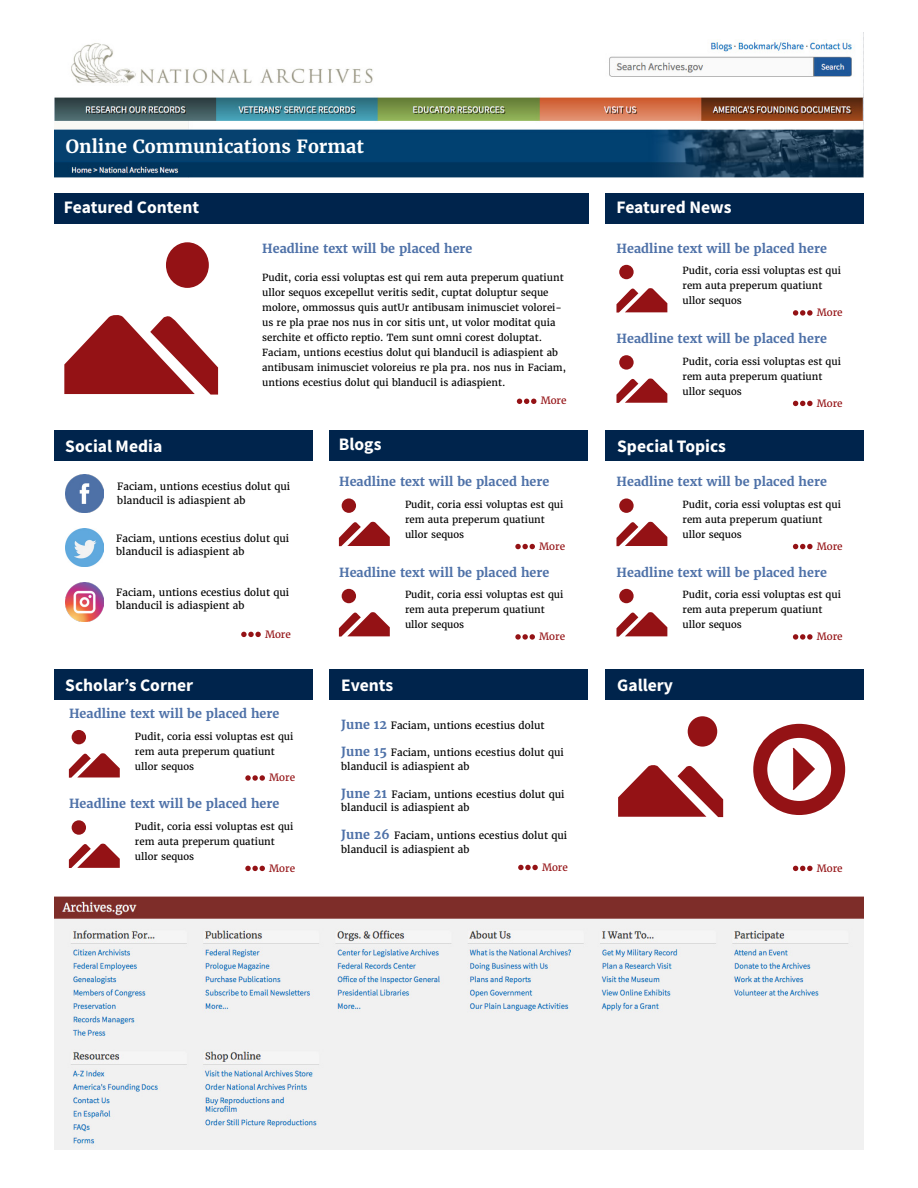
<style>
.page{position:relative;width:918px;height:1188px;background:#fff}
.page>*{position:absolute;margin:0;border:0;box-sizing:border-box;transform-origin:0 0}
.t1{font:700 18.15px "Merriweather";color:#fff}
.t2{font:700 17.55px "Source Sans Pro";color:#fff}
.t3{font:700 12.6px "Merriweather";color:#4e71a8}
.t4{font:10.05px/13.8px "Merriweather";color:#000}
.t5{font:10.05px "Merriweather";color:#941215}
.t6{font:9.75px/15px "Merriweather";color:#000}
.s1{font-weight:700;font-size:12.6px;color:#4e71a8}
</style>
<div class="page">
<div style="left:54px;top:193px;width:534px;height:30px;background:#00244c"></div>
<div style="left:606px;top:193px;width:258px;height:30px;background:#00244c"></div>
<img style="left:54px;top:32px;width:810px;height:145px">
<div style="left:56px;top:130px;width:242px;height:31px;background:#06416f"></div>
<svg style="left:616px;top:288px;width:51px;height:25px"></svg>
<div style="left:619px;top:265px;width:15px;height:14px;background:#941215;border-radius:50%"></div>
<svg style="left:616px;top:521px;width:51px;height:25px"></svg>
<div style="left:619px;top:498px;width:15px;height:15px;background:#941215;border-radius:50%"></div>
<svg style="left:339px;top:521px;width:51px;height:25px"></svg>
<div style="left:342px;top:498px;width:14px;height:15px;background:#941215;border-radius:50%"></div>
<svg style="left:69px;top:753px;width:51px;height:25px"></svg>
<div style="left:72px;top:730px;width:14px;height:14px;background:#941215;border-radius:50%"></div>
<svg style="left:616px;top:378px;width:51px;height:25px"></svg>
<div style="left:619px;top:355px;width:15px;height:15px;background:#941215;border-radius:50%"></div>
<svg style="left:616px;top:612px;width:51px;height:25px"></svg>
<div style="left:619px;top:589px;width:15px;height:14px;background:#941215;border-radius:50%"></div>
<svg style="left:339px;top:612px;width:51px;height:25px"></svg>
<div style="left:342px;top:589px;width:14px;height:14px;background:#941215;border-radius:50%"></div>
<svg style="left:69px;top:843px;width:51px;height:25px"></svg>
<div style="left:72px;top:820px;width:14px;height:15px;background:#941215;border-radius:50%"></div>
<img style="left:54px;top:896px;width:810px;height:254px">
<svg style="left:64px;top:315px;width:154px;height:80px"></svg>
<div style="left:166px;top:242px;width:43px;height:46px;background:#941215;border-radius:50%"></div>
<div style="left:54px;top:430px;width:258px;height:31px;background:#00244c"></div>
<div style="left:54px;top:669px;width:258px;height:31px;background:#00244c"></div>
<div style="left:330px;top:430px;width:258px;height:31px;background:#00244c"></div>
<div style="left:330px;top:669px;width:258px;height:31px;background:#00244c"></div>
<div style="left:606px;top:430px;width:258px;height:31px;background:#00244c"></div>
<div style="left:606px;top:669px;width:258px;height:31px;background:#00244c"></div>
<img style="left:65px;top:474px;width:39px;height:39px">
<img style="left:65px;top:528px;width:39px;height:39px">
<img style="left:65px;top:583px;width:39px;height:38px">
<svg style="left:241px;top:632px;width:20px;height:5px"></svg>
<svg style="left:515px;top:634px;width:20px;height:6px"></svg>
<svg style="left:793px;top:634px;width:20px;height:6px"></svg>
<svg style="left:515px;top:544px;width:20px;height:5px"></svg>
<svg style="left:793px;top:544px;width:20px;height:5px"></svg>
<svg style="left:618px;top:765px;width:105px;height:52px"></svg>
<div style="left:688px;top:716px;width:29px;height:31px;background:#941215;border-radius:50%"></div>
<div style="left:753px;top:724px;width:92px;height:91px;border:14px solid #941215;border-radius:50%"></div>
<svg style="left:792px;top:747px;width:23px;height:43px"></svg>
<svg style="left:518px;top:865px;width:20px;height:5px"></svg>
<svg style="left:793px;top:866px;width:20px;height:5px"></svg>
<svg style="left:245px;top:866px;width:20px;height:5px"></svg>
<svg style="left:245px;top:775px;width:20px;height:6px"></svg>
<svg style="left:793px;top:401px;width:20px;height:5px"></svg>
<svg style="left:517px;top:399px;width:19px;height:5px"></svg>
<svg style="left:793px;top:310px;width:20px;height:6px"></svg>
<p class="t1" style="left:66px;top:135px;width:300px">Online Communications Format</p>
<p class="t2" style="left:64px;top:196px;width:137px">Featured Content</p>
<p class="t2" style="left:616px;top:196px;width:116px">Featured News</p>
<p class="t2" style="left:65px;top:434px;width:98px">Social Media</p>
<p class="t3" style="left:617px;top:240px;width:212px">Headline text will be placed here</p>
<p class="t3" style="left:262px;top:240px;width:212px">Headline text will be placed here</p>
<p class="t6" style="left:262px;top:270px;width:305px">Pudit, coria essi voluptas est qui rem auta preperum quatiunt ullor sequos excepellut veritis sedit, cuptat doluptur seque molore, ommossus quis autUr antibusam inimusciet volorei&shy;us re pla prae nos nus in cor sitis unt, ut volor moditat quia serchite et officto reptio. Tem sunt omni corest doluptat.<br>Faciam, untions ecestius dolut qui blanducil is adiaspient ab antibusam inimusciet voloreius re pla pra. nos nus in Faciam, untions ecestius dolut qui blanducil is adiaspient.</p>
<p class="t6" style="left:683px;top:263px;width:160px">Pudit, coria essi voluptas est qui rem auta preperum quatiunt ullor sequos</p>
<p class="t5" style="left:817px;top:306px;width:27px">More</p>
<p class="t3" style="left:617px;top:331px;width:212px">Headline text will be placed here</p>
<p class="t6" style="left:683px;top:354px;width:160px">Pudit, coria essi voluptas est qui rem auta preperum quatiunt ullor sequos</p>
<p class="t5" style="left:541px;top:395px;width:27px">More</p>
<p class="t5" style="left:817px;top:397px;width:27px">More</p>
<p class="t2" style="left:339px;top:432px;width:44px">Blogs</p>
<p class="t2" style="left:617px;top:434px;width:110px">Special Topics</p>
<p class="t4" style="left:117px;top:480px;width:175px">Faciam, untions ecestius dolut qui blanducil is adiaspient ab</p>
<p class="t4" style="left:116px;top:531px;width:175px">Faciam, untions ecestius dolut qui blanducil is adiaspient ab</p>
<p class="t3" style="left:339px;top:474px;width:212px">Headline text will be placed here</p>
<p class="t3" style="left:617px;top:474px;width:212px">Headline text will be placed here</p>
<p class="t6" style="left:405px;top:497px;width:160px">Pudit, coria essi voluptas est qui rem auta preperum quatiunt ullor sequos</p>
<p class="t6" style="left:683px;top:497px;width:160px">Pudit, coria essi voluptas est qui rem auta preperum quatiunt ullor sequos</p>
<p class="t5" style="left:539px;top:540px;width:27px">More</p>
<p class="t5" style="left:817px;top:540px;width:27px">More</p>
<p class="t3" style="left:339px;top:564px;width:212px">Headline text will be placed here</p>
<p class="t3" style="left:617px;top:564px;width:212px">Headline text will be placed here</p>
<p class="t4" style="left:116px;top:585px;width:175px">Faciam, untions ecestius dolut qui blanducil is adiaspient ab</p>
<p class="t5" style="left:265px;top:628px;width:27px">More</p>
<p class="t5" style="left:539px;top:630px;width:27px">More</p>
<p class="t5" style="left:817px;top:630px;width:27px">More</p>
<p class="t6" style="left:405px;top:588px;width:160px">Pudit, coria essi voluptas est qui rem auta preperum quatiunt ullor sequos</p>
<p class="t6" style="left:683px;top:588px;width:160px">Pudit, coria essi voluptas est qui rem auta preperum quatiunt ullor sequos</p>
<p class="t2" style="left:65px;top:673px;width:129px">Scholar’s Corner</p>
<p class="t2" style="left:341px;top:673px;width:53px">Events</p>
<p class="t2" style="left:617px;top:673px;width:57px">Gallery</p>
<p class="t3" style="left:69px;top:705px;width:212px">Headline text will be placed here</p>
<p class="t4" style="left:341px;top:718px;width:205px"><span class="s1">June 12</span> Faciam, untions ecestius dolut</p>
<p class="t4" style="left:341px;top:746px;width:224px"><span class="s1">June 15</span> Faciam, untions ecestius dolut qui blanducil is adiaspient ab</p>
<p class="t4" style="left:341px;top:787px;width:225px"><span class="s1">June 21</span> Faciam, untions ecestius dolut qui blanducil is adiaspient ab</p>
<p class="t4" style="left:341px;top:829px;width:228px"><span class="s1">June 26</span> Faciam, untions ecestius dolut qui blanducil is adiaspient ab</p>
<p class="t6" style="left:135px;top:729px;width:160px">Pudit, coria essi voluptas est qui rem auta preperum quatiunt ullor sequos</p>
<p class="t5" style="left:269px;top:771px;width:27px">More</p>
<p class="t3" style="left:69px;top:796px;width:212px">Headline text will be placed here</p>
<p class="t6" style="left:135px;top:819px;width:160px">Pudit, coria essi voluptas est qui rem auta preperum quatiunt ullor sequos</p>
<p class="t5" style="left:269px;top:862px;width:27px">More</p>
<p class="t5" style="left:542px;top:861px;width:27px">More</p>
<p class="t5" style="left:817px;top:862px;width:27px">More</p>
</div>
